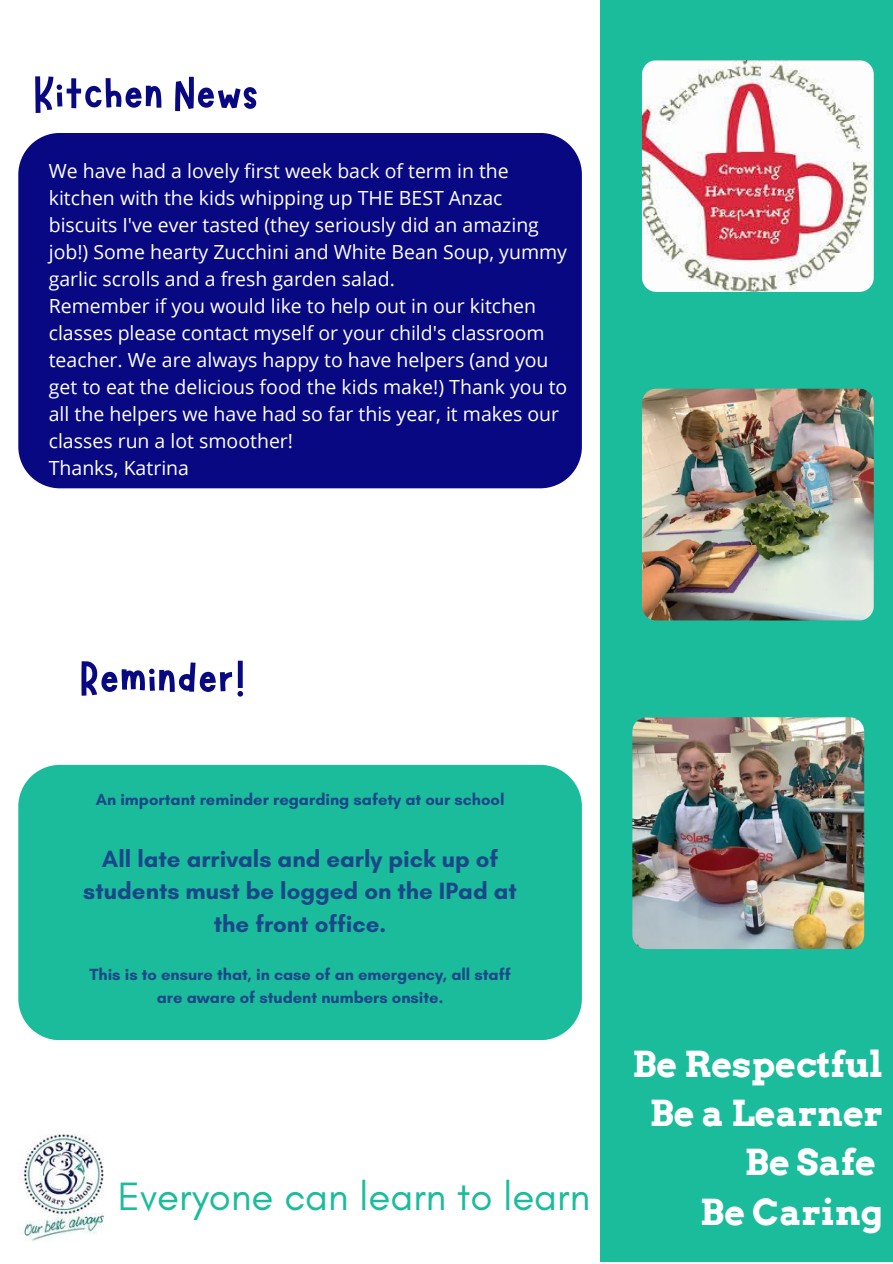
<style>
.page{position:relative;width:893px;height:1264px;background:#fff}
.page>*{position:absolute;margin:0;border:0;box-sizing:border-box;transform-origin:0 0}
.t1{font:51px "Marykate";color:#080982}
.t2{font:40.2px "Glacial Indifference";color:#1bbc9b}
.t3{font:700 35.85px/49.2px "Arvo";color:#fff;text-align:right}
.t4{font:700 24px/32.5px "Glacial Indifference";color:#1a4789;text-align:center}
.t5{font:19.5px/27px "Open Sans";color:#fff}
.t6{font:700 16.5px/22.5px "Glacial Indifference";color:#1a4789;text-align:center}
</style>
<div class="page">
<div style="left:600px;top:0;width:292px;height:1261px;background:#1bbc9b"></div>
<img style="left:642px;top:388px;width:231px;height:232px;border-radius:14px">
<img style="left:632px;top:717px;width:232px;height:232px;border-radius:14px">
<div style="left:18px;top:133px;width:564px;height:355px;background:#080982"></div>
<div style="left:18px;top:764px;width:564px;height:275px;background:#1bbc9b"></div>
<img style="left:642px;top:60px;width:231px;height:232px;border-radius:14px">
<img style="left:18px;top:1134px;width:86px;height:107px">
<h1 class="t1" style="left:33px;top:61px;width:227px">Kitchen News</h1>
<p class="t5" style="left:49px;top:157px;width:520px">We have had a lovely first week back of term in the kitchen with the kids whipping up THE BEST Anzac biscuits I've ever tasted (they seriously did an amazing job!) Some hearty Zucchini and White Bean Soup, yummy garlic scrolls and a fresh garden salad.<br>Remember if you would like to help out in our kitchen classes please contact myself or your child's classroom teacher. We are always happy to have helpers (and you get to eat the delicious food the kids make!) Thank you to all the helpers we have had so far this year, it makes our classes run a lot smoother!<br>Thanks, Katrina</p>
<h1 class="t1" style="left:79px;top:645px;width:167px">Reminder!</h1>
<p class="t6" style="left:96px;top:788px;width:410px">An important reminder regarding safety at our school</p>
<p class="t4" style="left:83px;top:842px;width:435px">All late arrivals and early pick up of students must be logged on the IPad at the front office.</p>
<p class="t6" style="left:89px;top:963px;width:422px">This is to ensure that, in case of an emergency, all staff are aware of student numbers onsite.</p>
<h2 class="t2" style="left:118px;top:1172px;width:474px">Everyone can learn to learn</h2>
<h3 class="t3" style="left:632px;top:1039px;width:252px">Be Respectful<br>Be a Learner<br>Be Safe<br>Be Caring</h3>
</div>
